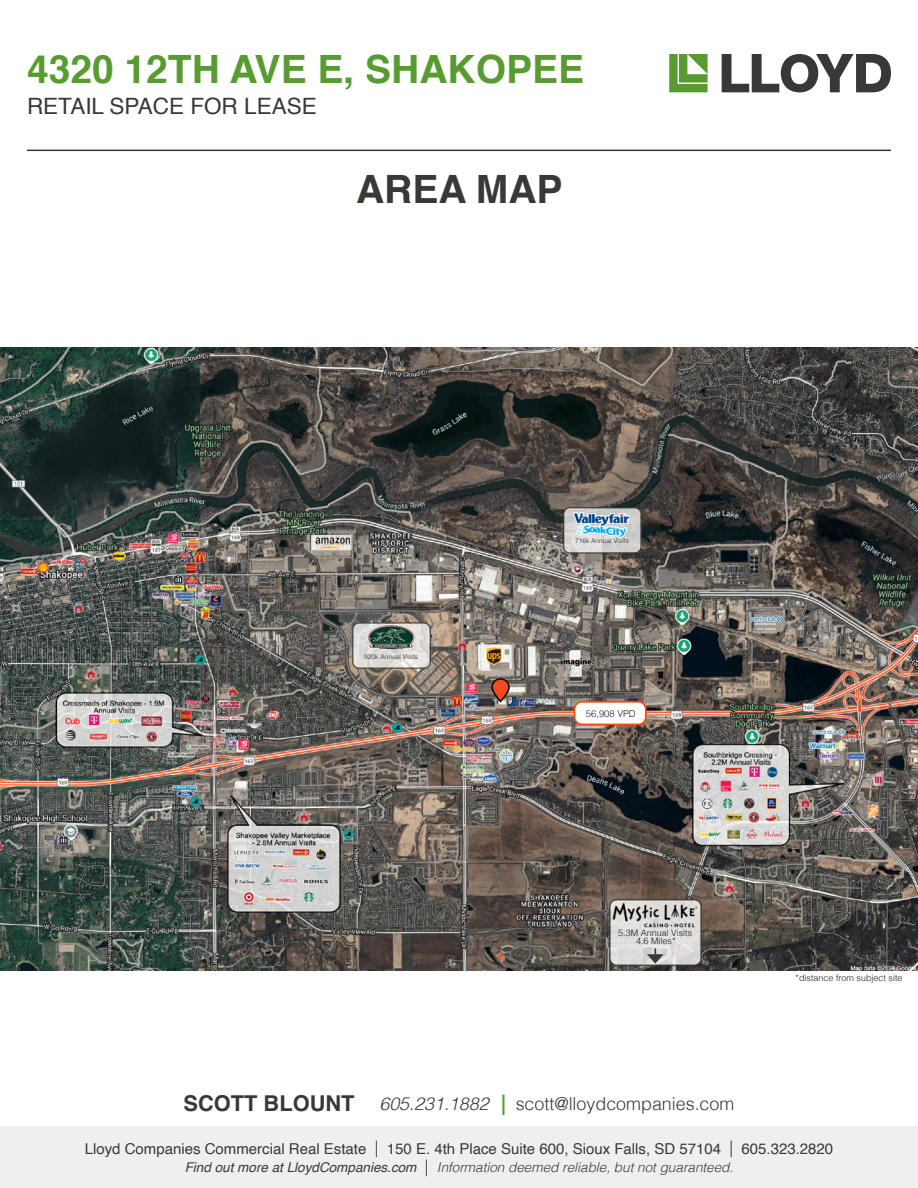
<style>
.page{position:relative;width:918px;height:1188px;background:#fff}
.page>*{position:absolute;margin:0;border:0;box-sizing:border-box;transform-origin:0 0}
.t1{font:700 39px "Helvetica";color:#589b31}
.t2{font:700 39px "Helvetica";color:#383935}
.t3{font:22.5px "Helvetica";color:#383935}
.t4{font:700 21.75px "Helvetica";color:#383935}
.t5{font:300 17.85px "Helvetica";color:#383935}
.t6{font:15px "Helvetica";color:#373a36}
.t7{font:italic 300 13.5px "Helvetica";color:#373a36}
.t8{font:300 9.45px "Helvetica";color:#231f20}
.t9{font:300 9px "Helvetica";color:#231f20}
.t10{font:300 6.6px "Helvetica";color:#231f20}
.t11{font:700 3px "Helvetica";color:#fff}
.s1{font-style:italic}
.s2{font-style:italic;color:#589b31}
.s3{font-weight:300;font-size:16.5px}
.s4{font-weight:400}
.s5{font-style:normal;font-size:16.5px}
</style>
<div class="page">
<div style="left:0;top:1126px;width:918px;height:62px;background:#efefef"></div>
<svg style="left:669px;top:54px;width:39px;height:38px"></svg>
<svg style="left:722px;top:54px;width:169px;height:38px"></svg>
<hr style="left:27px;top:150px;width:864px;height:1px;background:#383935">
<img style="left:0;top:348px;width:918px;height:623px">
<svg style="left:564px;top:508px;width:77px;height:45px"></svg>
<div style="left:563px;top:507px;width:79px;height:47px;border:1px solid #373a36;border-radius:6px"></div>
<img style="left:569px;top:505px;width:66px;height:33px">
<svg style="left:486px;top:594px;width:30px;height:114px"></svg>
<svg style="left:353px;top:623px;width:77px;height:45px;fill:#e0ddda"></svg>
<div style="left:352px;top:622px;width:79px;height:47px;border:1px solid #373a36;border-radius:6px"></div>
<img style="left:364px;top:623px;width:54px;height:26px">
<img style="left:315px;top:536px;width:35px;height:12px">
<img style="left:487px;top:648px;width:15px;height:17px">
<img style="left:559px;top:656px;width:35px;height:13px">
<img style="left:749px;top:613px;width:35px;height:12px">
<img style="left:499px;top:746px;width:17px;height:19px">
<div style="left:575px;top:702px;width:71px;height:22px;background:#fff;border-radius:7px"></div>
<div style="left:574px;top:701px;width:73px;height:24px;border:2px solid #ff460f;border-radius:7px"></div>
<svg style="left:610px;top:900px;width:91px;height:65px;fill:#dedddb"></svg>
<div style="left:609px;top:899px;width:93px;height:67px;border:2px solid #383935;border-radius:7px"></div>
<svg style="left:647px;top:948px;width:17px;height:16px"></svg>
<img style="left:610px;top:900px;width:89px;height:29px">
<h1 class="t1" style="left:27px;top:38px;width:559px">4320 12TH AVE E, SHAKOPEE</h1>
<h2 class="t3" style="left:27px;top:89px;width:291px">RETAIL SPACE FOR LEASE</h2>
<p class="t2" style="left:356px;top:157px;width:208px">AREA MAP</p>
<p class="t10" style="left:364px;top:651px;width:55px">920k Annual Visits</p>
<p class="t10" style="left:575px;top:535px;width:55px">716k Annual Visits</p>
<p class="t8" style="left:586px;top:705px;width:51px">56,908 VPD</p>
<p class="t11" style="left:755px;top:622px;width:23px">DISTRIBUTION</p>
<p class="t9" style="left:618px;top:925px;width:76px">5.3M Annual Visits</p>
<p class="t9" style="left:636px;top:933px;width:41px">4.6 Miles*</p>
<p class="t4" style="left:184px;top:1086px;width:172px">SCOTT BLOUNT</p>
<p class="t5" style="left:379px;top:1088px;width:356px"><span class="s1">605.231.1882</span> <span class="s2">|</span> scott@lloydcompanies.com</p>
<p class="t9" style="left:796px;top:970px;width:109px">*distance from subject site</p>
<p class="t6" style="left:85px;top:1137px;width:750px">Lloyd Companies Commercial Real Estate <span class="s3">|</span> 150 E. 4th Place Suite 600, Sioux Falls, SD 57104 <span class="s3">|</span> 605.323.2820</p>
<p class="t7" style="left:185px;top:1156px;width:550px"><span class="s4">Find out more at LloydCompanies.com</span> <span class="s5">|</span> Information deemed reliable, but not guaranteed.</p>
</div>
